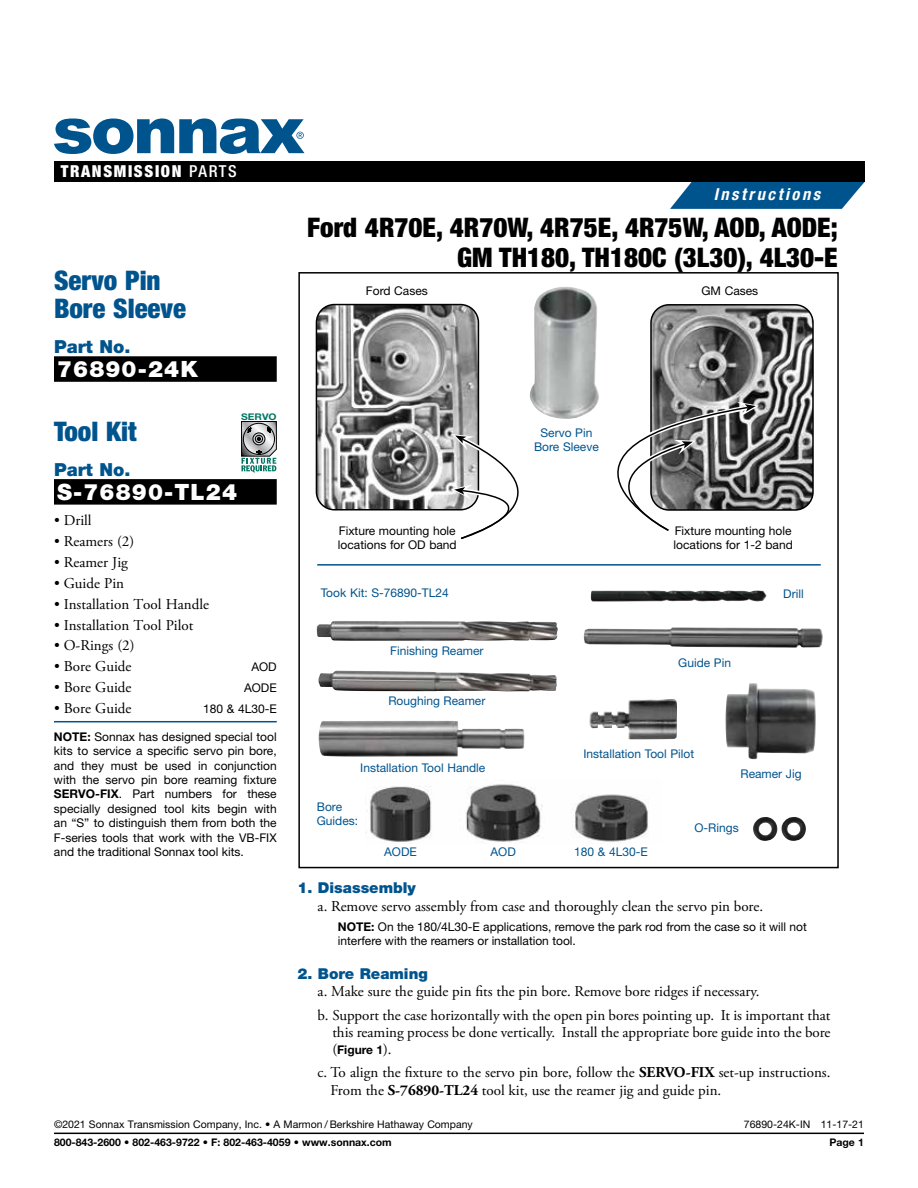
<style>
.page{position:relative;width:918px;height:1188px;background:#fff}
.page>*{position:absolute;margin:0;border:0;box-sizing:border-box;transform-origin:0 0}
.t1{font:900 condensed 27px/30px "Helvetica Neue LT Std";color:#000;text-align:right}
.t2{font:900 condensed 27px/27.8px "Helvetica Neue LT Std";color:#00548e}
.t3{font:900 22.5px "Helvetica Neue LT Std";letter-spacing:.05em;color:#fff}
.t4{font:900 18px "Helvetica Neue LT Std";color:#00548e}
.t5{font:900 condensed 16.5px "Helvetica Neue LT Std";letter-spacing:.1em;color:#fff}
.t6{font:italic 700 condensed 16.5px "Helvetica Neue LT Std";letter-spacing:.155em;color:#fff}
.t7{font:15px/23.2px "Adobe Garamond Pro";color:#000}
.t8{font:900 15px "Helvetica Neue LT Std";color:#00548e}
.t9{font:12px/14.4px "Helvetica Neue LT Std";color:#000}
.t10{font:12px/14.4px "Helvetica Neue LT Std";color:#00548e;text-align:center}
.t11{font:700 12px "Helvetica Neue LT Std";color:#000}
.t12{font:10.5px "Helvetica Neue LT Std";color:#000}
.t13{font:700 10.5px "Helvetica Neue LT Std";color:#000}
.t14{font:700 9.15px "Helvetica Neue";color:#007663;scale:1.13 1}
.s1{font-weight:500}
.s2{font-weight:700}
.s3{font-family:"Adobe Garamond Pro";font-weight:400;font-size:15px}
</style>
<div class="page">
<div style="left:298px;top:272px;width:541px;height:596px;border:2px solid #000"></div>
<div style="left:54px;top:356px;width:223px;height:26px;background:#000"></div>
<div style="left:54px;top:479px;width:223px;height:26px;background:#000"></div>
<hr style="left:54px;top:721px;width:223px;height:1px;background:#00548e">
<svg style="left:241px;top:421px;width:36px;height:52px"></svg>
<img style="left:316px;top:305px;width:162px;height:203px">
<div style="left:316px;top:304px;width:163px;height:207px;border:2px solid #000;border-radius:18px"></div>
<img style="left:653px;top:307px;width:158px;height:201px">
<div style="left:650px;top:304px;width:164px;height:207px;border:2px solid #000;border-radius:18px"></div>
<svg style="left:451px;top:402px;width:308px;height:137px"></svg>
<img style="left:529px;top:287px;width:71px;height:132px">
<img style="left:590px;top:590px;width:177px;height:12px">
<img style="left:318px;top:671px;width:239px;height:21px">
<img style="left:317px;top:621px;width:241px;height:20px">
<img style="left:318px;top:721px;width:207px;height:36px">
<img style="left:584px;top:627px;width:239px;height:21px">
<img style="left:589px;top:699px;width:88px;height:40px">
<img style="left:725px;top:683px;width:91px;height:76px">
<img style="left:781px;top:817px;width:25px;height:24px">
<img style="left:753px;top:817px;width:25px;height:24px">
<hr style="left:317px;top:564px;width:504px;height:2px;background:#00548e">
<img style="left:366px;top:784px;width:282px;height:58px">
<hr style="left:54px;top:1133px;width:810px;height:1px;background:#000">
<svg style="left:670px;top:182px;width:195px;height:27px;background:#1e689b"></svg>
<div style="left:54px;top:161px;width:811px;height:21px;background:#000"></div>
<svg style="left:54px;top:119px;width:250px;height:35px"></svg>
<p class="t5" style="left:61px;top:161px;width:178px">TRANSMISSION <span class="s1">PARTS</span></p>
<h1 class="t2" style="left:54px;top:266px;width:134px">Servo Pin<br>Bore Sleeve</h1>
<p class="t4" style="left:54px;top:336px;width:78px">Part No.</p>
<h2 class="t3" style="left:57px;top:356px;width:142px">76890-24K</h2>
<p class="t14" style="left:241px;top:411px;width:33px">SERVO</p>
<h1 class="t2" style="left:54px;top:417px;width:84px">Tool Kit</h1>
<p class="t4" style="left:54px;top:459px;width:78px">Part No.</p>
<h2 class="t3" style="left:57px;top:479px;width:182px">S-76890-TL24</h2>
<p class="t7" style="left:54px;top:510px;width:39px">• Drill</p>
<p class="t7" style="left:54px;top:530px;width:82px">• Reamers (2)</p>
<p class="t7" style="left:54px;top:551px;width:75px">• Reamer Jig</p>
<p class="t7" style="left:54px;top:572px;width:72px">• Guide Pin</p>
<p class="t7" style="left:54px;top:593px;width:157px">• Installation Tool Handle</p>
<p class="t7" style="left:54px;top:614px;width:141px">• Installation Tool Pilot</p>
<p class="t7" style="left:54px;top:635px;width:82px">• O-Rings (2)</p>
<p class="t7" style="left:54px;top:655px;width:79px">• Bore Guide</p>
<p class="t9" style="left:251px;top:660px;width:27px">AOD</p>
<p class="t7" style="left:54px;top:676px;width:79px">• Bore Guide</p>
<p class="t9" style="left:244px;top:680px;width:34px">AODE</p>
<p class="t7" style="left:54px;top:697px;width:79px">• Bore Guide</p>
<p class="t9" style="left:203px;top:701px;width:75px">180 &amp; 4L30-E</p>
<p class="t9" style="left:54px;top:729px;width:224px;text-align:justify"><span class="s2">NOTE:</span> Sonnax has designed special tool kits to service a specific servo pin bore, and they must be used in conjunction with the servo pin bore reaming fixture <span class="s2">SERVO-FIX</span>. Part numbers for these specially designed tool kits begin with an “S” to distinguish them from both the F-series tools that work with the VB-FIX and the traditional Sonnax tool kits.</p>
<p class="t6" style="left:714px;top:185px;width:108px">Instructions</p>
<h1 class="t1" style="left:307px;top:212px;width:532px">Ford 4R70E, 4R70W, 4R75E, 4R75W, AOD, AODE;<br>GM TH180, TH180C (3L30), 4L30-E</h1>
<p class="t9" style="left:366px;top:284px;width:63px">Ford Cases</p>
<p class="t9" style="left:701px;top:284px;width:58px">GM Cases</p>
<p class="t10" style="left:534px;top:425px;width:66px">Servo Pin<br>Bore Sleeve</p>
<p class="t9" style="left:338px;top:523px;width:120px">Fixture mounting hole locations for OD band</p>
<p class="t9" style="left:674px;top:523px;width:121px">Fixture mounting hole locations for 1-2 band</p>
<p class="t10" style="left:321px;top:585px;width:130px">Took Kit: S-76890-TL24</p>
<p class="t10" style="left:390px;top:643px;width:95px">Finishing Reamer</p>
<p class="t10" style="left:388px;top:693px;width:99px">Roughing Reamer</p>
<p class="t10" style="left:360px;top:760px;width:127px">Installation Tool Handle</p>
<p class="t10" style="left:317px;top:799px;width:43px;text-align:left">Bore<br>Guides:</p>
<p class="t10" style="left:678px;top:656px;width:54px">Guide Pin</p>
<p class="t10" style="left:783px;top:586px;width:22px">Drill</p>
<p class="t10" style="left:583px;top:746px;width:112px">Installation Tool Pilot</p>
<p class="t10" style="left:741px;top:766px;width:63px">Reamer Jig</p>
<p class="t10" style="left:694px;top:820px;width:46px">O-Rings</p>
<p class="t10" style="left:384px;top:845px;width:34px">AODE</p>
<p class="t10" style="left:490px;top:845px;width:27px">AOD</p>
<p class="t10" style="left:574px;top:845px;width:75px">180 &amp; 4L30-E</p>
<p class="t8" style="left:297px;top:878px;width:120px">1. Disassembly</p>
<p class="t7" style="left:318px;top:895px;width:447px">a. Remove servo assembly from case and thoroughly clean the servo pin bore.</p>
<p class="t9" style="left:338px;top:919px;width:471px"><span class="s2">NOTE:</span> On the 180/4L30-E applications, remove the park rod from the case so it will not interfere with the reamers or installation tool.</p>
<p class="t8" style="left:297px;top:965px;width:132px">2. Bore Reaming</p>
<p class="t7" style="left:318px;top:981px;width:514px">a. Make sure the guide pin fits the pin bore. Remove bore ridges if necessary.<br>b. Support the case horizontally with the open pin bores pointing up. It is important that</p>
<p class="t7" style="left:332px;top:1021px;width:500px">this reaming process be done vertically. Install the appropriate bore guide into the bore</p>
<p class="t11" style="left:332px;top:1042px;width:61px"><span class="s3">(</span>Figure 1<span class="s3">).</span></p>
<p class="t7" style="left:330px;top:1064px;width:502px;line-height:18px;text-indent:-13px">c. To align the fixture to the servo pin bore, follow the <span class="s2">SERVO-FIX</span> set-up instructions.<br>From the <span class="s2">S-76890-TL24</span> tool kit, use the reamer jig and guide pin.</p>
<p class="t12" style="left:54px;top:1118px;width:420px">©2021 Sonnax Transmission Company, Inc. • A Marmon / Berkshire Hathaway Company</p>
<p class="t12" style="left:744px;top:1118px;width:122px">76890-24K-IN 11-17-21</p>
<p class="t13" style="left:54px;top:1136px;width:339px">800-843-2600 • 802-463-9722 • F: 802-463-4059 • www.sonnax.com</p>
<p class="t13" style="left:829px;top:1136px;width:36px">Page 1</p>
</div>
